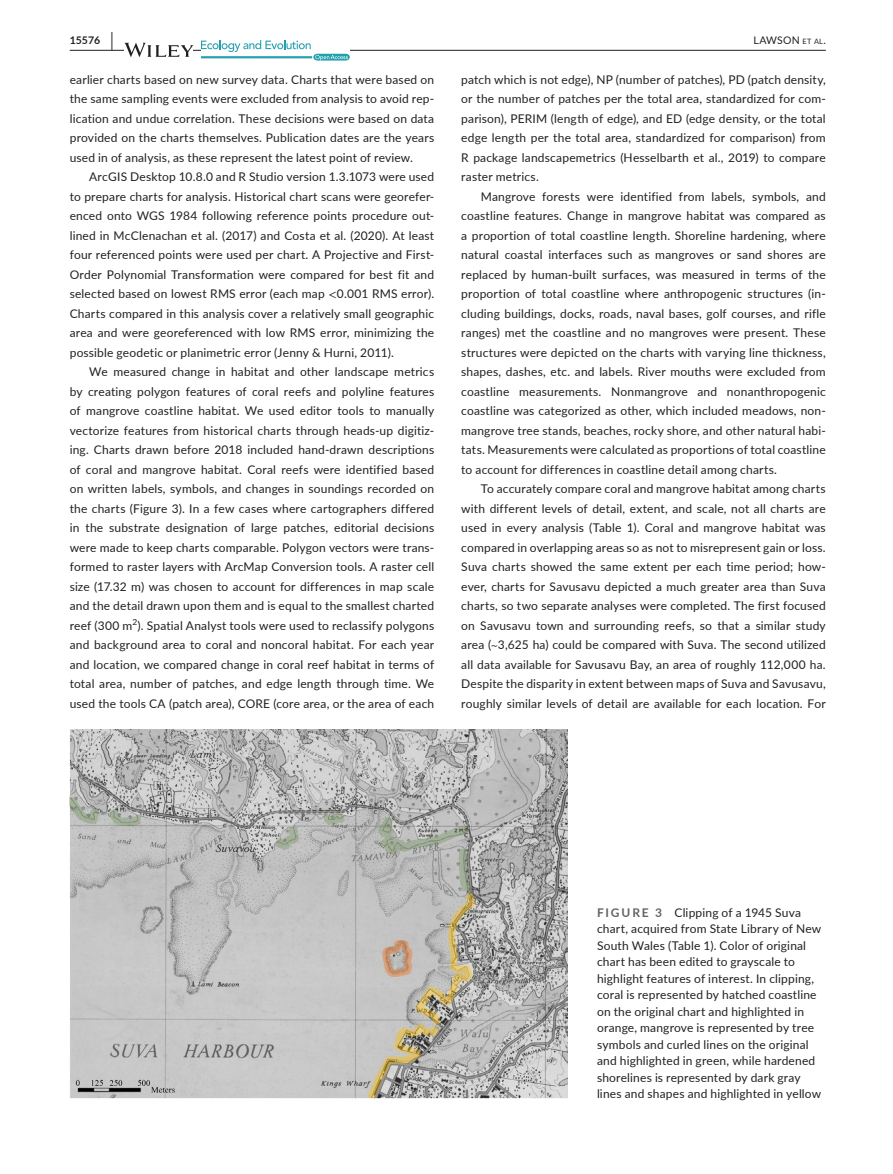
<style>
.page{position:relative;width:893px;height:1174px;background:#fff}
.page>*{position:absolute;margin:0;border:0;box-sizing:border-box;transform-origin:0 0}
.t1{font:12px/19.5px "Lato";letter-spacing:.015em;color:#231f20;text-align:justify}
.t2{font:10.5px "Lato";letter-spacing:.02em;color:#231f20}
.t3{font:700 10.5px "Lato";color:#231f20}
.t4{font:8.4px "Lato";color:#231f20}
.s1{font-size:19.5px}
.s2{font-size:7.35px}
.s3{font-family:"STIX"}
.s4{font-weight:700;color:#636366}
</style>
<div class="page">
<hr style="left:70px;top:50px;width:756px;height:1px;background:#231f20">
<svg style="left:125px;top:43px;width:68px;height:14px"></svg>
<svg style="left:201px;top:40px;width:149px;height:21px"></svg>
<img style="left:70px;top:729px;width:497px;height:369px">
<p class="t3" style="left:70px;top:33px;width:45px">15576 <span class="s1">|</span></p>
<p class="t2" style="left:753px;top:33px;width:74px">LAWSON <span class="s2">et al</span>.</p>
<p class="t1" style="left:70px;top:69px;width:366px">earlier charts based on new survey data. Charts that were based on the same sampling events were excluded from analysis to avoid rep&shy;lication and undue correlation. These decisions were based on data provided on the charts themselves. Publication dates are the years used in of analysis, as these represent the latest point of review.</p>
<p class="t1" style="left:70px;top:167px;width:366px;text-indent:20px">ArcGIS Desktop 10.8.0 and R Studio version 1.3.1073 were used to prepare charts for analysis. Historical chart scans were georefer&shy;enced onto WGS 1984 following reference points procedure out&shy;lined in McClenachan et al. (2017) and Costa et al. (2020). At least four referenced points were used per chart. A Projective and First-Order Polynomial Transformation were compared for best fit and selected based on lowest RMS error (each map <span class="s3">&lt;</span>0.001 RMS error).<br>Charts compared in this analysis cover a relatively small geographic area and were georeferenced with low RMS error, minimizing the possible geodetic or planimetric error (Jenny &amp; Hurni, 2011).</p>
<p class="t1" style="left:70px;top:362px;width:366px;text-indent:20px">We measured change in habitat and other landscape metrics by creating polygon features of coral reefs and polyline features of mangrove coastline habitat. We used editor tools to manually vectorize features from historical charts through heads-up digitiz&shy;ing. Charts drawn before 2018 included hand-drawn descriptions of coral and mangrove habitat. Coral reefs were identified based on written labels, symbols, and changes in soundings recorded on the charts (Figure 3). In a few cases where cartographers differed in the substrate designation of large patches, editorial decisions were made to keep charts comparable. Polygon vectors were trans&shy;formed to raster layers with ArcMap Conversion tools. A raster cell size (17.32 m) was chosen to account for differences in map scale and the detail drawn upon them and is equal to the smallest charted reef (300 m ). Spatial Analyst tools were used to reclassify polygons</p>
<p class="t1" style="left:461px;top:69px;width:366px">patch which is not edge), NP (number of patches), PD (patch density, or the number of patches per the total area, standardized for com&shy;parison), PERIM (length of edge), and ED (edge density, or the total edge length per the total area, standardized for comparison) from R package landscapemetrics (Hesselbarth et al., 2019) to compare raster metrics.</p>
<p class="t1" style="left:461px;top:186px;width:366px;text-indent:20px">Mangrove forests were identified from labels, symbols, and coastline features. Change in mangrove habitat was compared as a proportion of total coastline length. Shoreline hardening, where natural coastal interfaces such as mangroves or sand shores are replaced by human-built surfaces, was measured in terms of the proportion of total coastline where anthropogenic structures (in&shy;cluding buildings, docks, roads, naval bases, golf courses, and rifle ranges) met the coastline and no mangroves were present. These structures were depicted on the charts with varying line thickness, shapes, dashes, etc. and labels. River mouths were excluded from coastline measurements. Nonmangrove and nonanthropogenic coastline was categorized as other, which included meadows, non&shy;mangrove tree stands, beaches, rocky shore, and other natural habi&shy;tats. Measurements were calculated as proportions of total coastline to account for differences in coastline detail among charts.</p>
<p class="t1" style="left:461px;top:479px;width:366px;text-indent:20px">To accurately compare coral and mangrove habitat among charts with different levels of detail, extent, and scale, not all charts are used in every analysis (Table 1). Coral and mangrove habitat was compared in overlapping areas so as not to misrepresent gain or loss.<br>Suva charts showed the same extent per each time period; how&shy;ever, charts for Savusavu depicted a much greater area than Suva charts, so two separate analyses were completed. The first focused on Savusavu town and surrounding reefs, so that a similar study area (<span class="s3">~</span>3,625 ha) could be compared with Suva. The second utilized all data available for Savusavu Bay, an area of roughly 112,000 ha.<br>Despite the disparity in extent between maps of Suva and Savusavu, roughly similar levels of detail are available for each location. For</p>
<p class="t4" style="left:133px;top:615px;width:6px">2</p>
<p class="t1" style="left:70px;top:635px;width:366px">and background area to coral and noncoral habitat. For each year and location, we compared change in coral reef habitat in terms of total area, number of patches, and edge length through time. We used the tools CA (patch area), CORE (core area, or the area of each</p>
<p class="t1" style="left:597px;top:903px;width:226px;line-height:16.5px;text-align:left"><span class="s4">FIGURE 3</span> Clipping of a 1945 Suva chart, acquired from State Library of New South Wales (Table 1). Color of original chart has been edited to grayscale to highlight features of interest. In clipping, coral is represented by hatched coastline on the original chart and highlighted in orange, mangrove is represented by tree symbols and curled lines on the original and highlighted in green, while hardened shorelines is represented by dark gray lines and shapes and highlighted in yellow</p>
</div>
